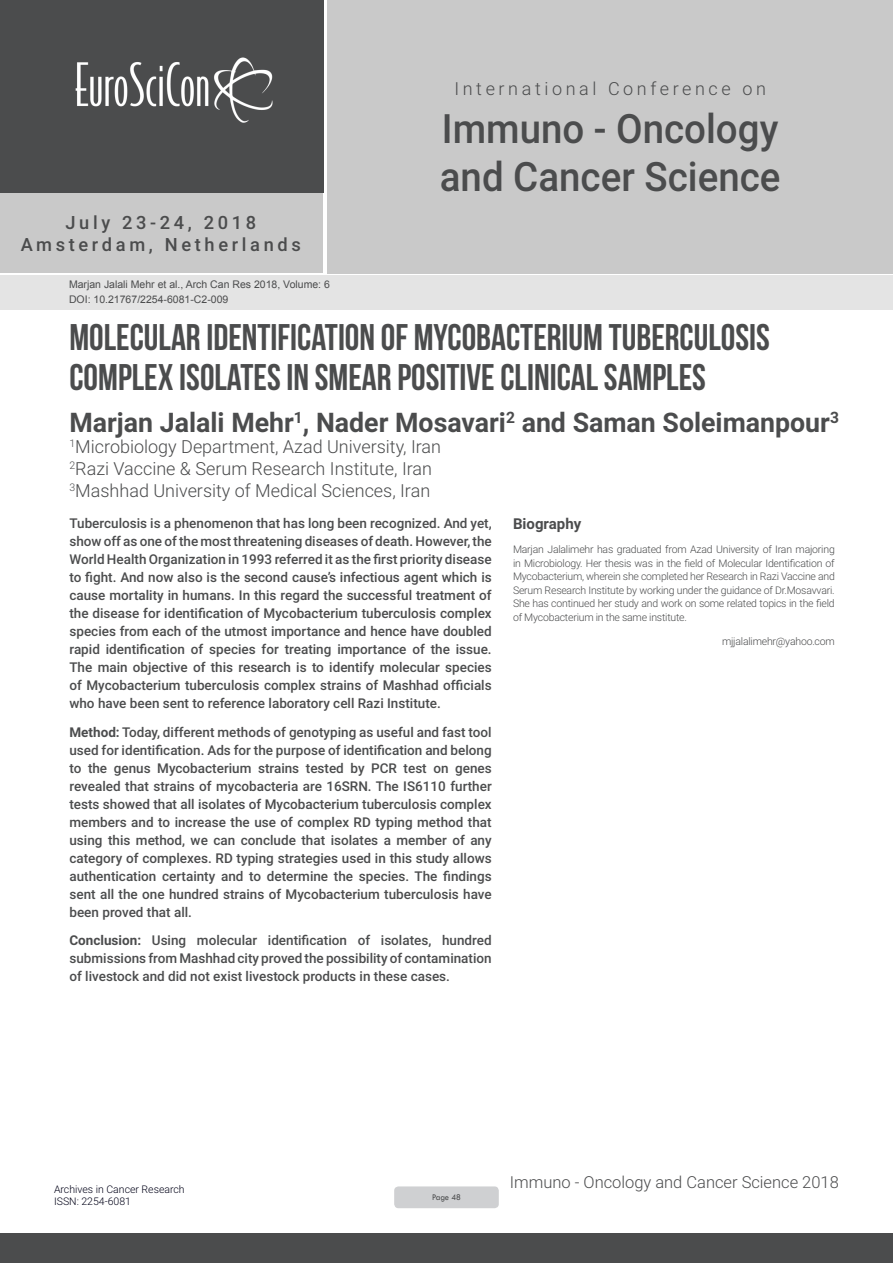
<style>
.page{position:relative;width:893px;height:1263px;background:#fff}
.page>*{position:absolute;margin:0;border:0;box-sizing:border-box;transform-origin:0 0}
.t1{font:500 40.5px/48.6px "Roboto";color:#4b4c4d;scale:.95 1}
.t2{font:37.05px/40.8px "Bebas Neue";color:#4b4c4d}
.t3{font:700 27px "Roboto";color:#4b4c4d}
.t4{font:500 18.3px/21.9px "Roboto";letter-spacing:.2em;color:#4b4c4d;text-align:center}
.t5{font:300 18px "Roboto";color:#4b4c4d}
.t6{font:300 18px "Roboto";letter-spacing:.2em;color:#4b4c4d}
.t7{font:300 16.5px "Roboto";color:#4b4c4d}
.Bio_Heading{font:700 15px "Roboto";color:#4b4c4d}
.Abstract{font:500 13.5px/18px "Roboto";color:#4b4c4d;text-align:justify}
.Biography{font:300 10.5px/13.5px "Roboto";letter-spacing:-.02em;color:#4b4c4d;text-align:justify}
.t8{font:10.5px "Arial";color:#4b4c4d}
.t9{font:300 10.5px/12.6px "Roboto";color:#000017}
.t10{font:9px "Tw Cen";letter-spacing:-.02em;color:#4b4c4d;scale:.95 1}
.s1{font-weight:700}
</style>
<div class="page">
<div style="left:0;top:0;width:323px;height:193px;background:#4b4c4d"></div>
<div style="left:0;top:193px;width:322px;height:80px;background:#c9c9c9"></div>
<div style="left:327px;top:0;width:566px;height:273px;background:#c9c9c9"></div>
<img style="left:75px;top:57px;width:198px;height:66px">
<div style="left:0;top:1233px;width:893px;height:30px;background:#4b4c4d"></div>
<div style="left:1px;top:275px;width:892px;height:35px;background:#e4e4e4"></div>
<div style="left:394px;top:1186px;width:105px;height:22px;background:#cfd0d2;border-radius:4px"></div>
<h3 class="t4" style="left:21px;top:211px;width:282px">July 23-24, 2018<br>Amsterdam, Netherlands</h3>
<p class="t8" style="left:69px;top:278px;width:262px">Marjan Jalali Mehr et al., Arch Can Res 2018, Volume: 6</p>
<p class="t8" style="left:69px;top:292px;width:161px">DOI: 10.21767/2254-6081-C2-009</p>
<h3 class="t6" style="left:454px;top:76px;width:313px">International Conference on</h3>
<h1 class="t1" style="left:440px;top:103px;width:360px">Immuno - Oncology and Cancer Science</h1>
<p class="t2" style="left:69px;top:316px;width:702px">MOLECULAR IDENTIFICATION OF MYCOBACTERIUM TUBERCULOSIS<br>COMPLEX ISOLATES IN SMEAR POSITIVE CLINICAL SAMPLES</p>
<p class="t3" style="left:69px;top:403px;width:771px">Marjan Jalali Mehr<sup>1</sup>, Nader Mosavari<sup>2</sup> and Saman Soleimanpour<sup>3</sup></p>
<p class="t5" style="left:69px;top:434px;width:373px"><sup>1</sup>Microbiology Department, Azad University, Iran</p>
<p class="t5" style="left:69px;top:456px;width:364px"><sup>2</sup>Razi Vaccine &amp; Serum Research Institute, Iran</p>
<p class="t5" style="left:69px;top:478px;width:362px"><sup>3</sup>Mashhad University of Medical Sciences, Iran</p>
<p class="Bio_Heading" style="left:513px;top:513px;width:70px">Biography</p>
<p class="Biography" style="left:513px;top:542px;width:323px">Marjan Jalalimehr has graduated from Azad University of Iran majoring in Microbiology. Her thesis was in the field of Molecular Identification of Mycobacterium, wherein she completed her Research in Razi Vaccine and Serum Research Institute by working under the guidance of Dr.Mosavvari.<br>She has continued her study and work on some related topics in the field of Mycobacterium in the same institute.</p>
<p class="Biography" style="left:722px;top:634px;width:114px">mjjalalimehr@yahoo.com</p>
<p class="Abstract" style="left:69px;top:514px;width:424px">Tuberculosis is a phenomenon that has long been recognized. And yet, show off as one of the most threatening diseases of death. However, the World Health Organization in 1993 referred it as the first priority disease to fight. And now also is the second cause’s infectious agent which is cause mortality in humans. In this regard the successful treatment of the disease for identification of Mycobacterium tuberculosis complex species from each of the utmost importance and hence have doubled rapid identification of species for treating importance of the issue.<br>The main objective of this research is to identify molecular species of Mycobacterium tuberculosis complex strains of Mashhad officials who have been sent to reference laboratory cell Razi Institute.</p>
<p class="Abstract" style="left:69px;top:722px;width:424px"><span class="s1">Method:</span> Today, different methods of genotyping as useful and fast tool used for identification. Ads for the purpose of identification and belong to the genus Mycobacterium strains tested by PCR test on genes revealed that strains of mycobacteria are 16SRN. The IS6110 further tests showed that all isolates of Mycobacterium tuberculosis complex members and to increase the use of complex RD typing method that using this method, we can conclude that isolates a member of any category of complexes. RD typing strategies used in this study allows authentication certainty and to determine the species. The findings sent all the one hundred strains of Mycobacterium tuberculosis have been proved that all.</p>
<p class="Abstract" style="left:69px;top:931px;width:424px"><span class="s1">Conclusion:</span> Using molecular identification of isolates, hundred submissions from Mashhad city proved the possibility of contamination of livestock and did not exist livestock products in these cases.</p>
<p class="t9" style="left:54px;top:1182px;width:132px">Archives in Cancer Research<br>ISSN: 2254-6081</p>
<p class="t10" style="left:432px;top:1192px;width:32px">Page 48</p>
<p class="t7" style="left:510px;top:1170px;width:331px">Immuno - Oncology and Cancer Science 2018</p>
</div>
